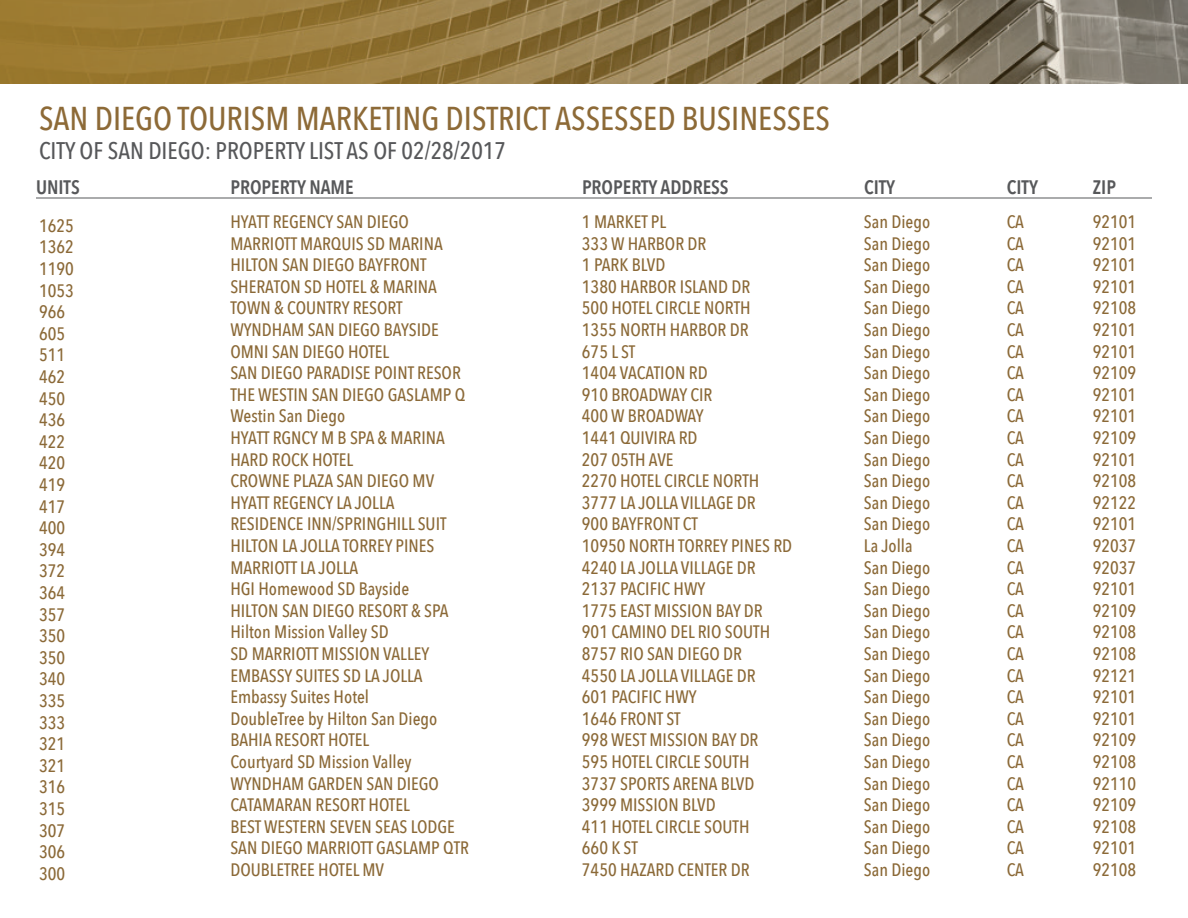
<style>
.page{position:relative;width:1188px;height:918px;background:#fff}
.page>*{position:absolute;margin:0;border:0;box-sizing:border-box;transform-origin:0 0}
.t1{font:500 33px "Avenir Next Condensed";color:#8d6a37}
.t2{font:500 24px "Avenir Next Condensed";color:#57585a}
.t3{font:600 19.5px "Avenir Next Condensed";color:#57585a}
.t4{font:500 18px/21.6px "Avenir Next Condensed";color:#8b6937}
</style>
<div class="page">
<img style="left:0;top:0;width:1188px;height:83px">
<hr style="left:36px;top:198px;width:1116px;height:1px;background:#57585a">
<h1 class="t1" style="left:39px;top:98px;width:793px">SAN DIEGO TOURISM MARKETING DISTRICT ASSESSED BUSINESSES</h1>
<h2 class="t2" style="left:39px;top:136px;width:469px">CITY OF SAN DIEGO: PROPERTY LIST AS OF 02/28/2017</h2>
<p class="t3" style="left:36px;top:170px;width:45px">UNITS</p>
<p class="t3" style="left:230px;top:170px;width:125px">PROPERTY NAME</p>
<p class="t3" style="left:582px;top:170px;width:148px">PROPERTY ADDRESS</p>
<p class="t3" style="left:864px;top:170px;width:33px">CITY</p>
<p class="t3" style="left:1007px;top:170px;width:33px">CITY</p>
<p class="t3" style="left:1093px;top:170px;width:25px">ZIP</p>
<p class="t4" style="left:39px;top:215px;width:36px">1625<br>1362<br>1190<br>1053<br>966<br>605<br>511<br>462<br>450<br>436<br>422<br>420<br>419<br>417<br>400<br>394<br>372<br>364<br>357<br>350<br>350<br>340<br>335<br>333<br>321<br>321<br>316<br>315<br>307<br>306<br>300</p>
<p class="t4" style="left:230px;top:211px;width:240px">HYATT REGENCY SAN DIEGO<br>MARRIOTT MARQUIS SD MARINA<br>HILTON SAN DIEGO BAYFRONT<br>SHERATON SD HOTEL &amp; MARINA<br>TOWN &amp; COUNTRY RESORT<br>WYNDHAM SAN DIEGO BAYSIDE<br>OMNI SAN DIEGO HOTEL<br>SAN DIEGO PARADISE POINT RESOR<br>THE WESTIN SAN DIEGO GASLAMP Q<br>Westin San Diego<br>HYATT RGNCY M B SPA &amp; MARINA<br>HARD ROCK HOTEL<br>CROWNE PLAZA SAN DIEGO MV<br>HYATT REGENCY LA JOLLA<br>RESIDENCE INN/SPRINGHILL SUIT<br>HILTON LA JOLLA TORREY PINES<br>MARRIOTT LA JOLLA<br>HGI Homewood SD Bayside<br>HILTON SAN DIEGO RESORT &amp; SPA<br>Hilton Mission Valley SD<br>SD MARRIOTT MISSION VALLEY<br>EMBASSY SUITES SD LA JOLLA<br>Embassy Suites Hotel<br>DoubleTree by Hilton San Diego<br>BAHIA RESORT HOTEL<br>Courtyard SD Mission Valley<br>WYNDHAM GARDEN SAN DIEGO<br>CATAMARAN RESORT HOTEL<br>BEST WESTERN SEVEN SEAS LODGE<br>SAN DIEGO MARRIOTT GASLAMP QTR<br>DOUBLETREE HOTEL MV</p>
<p class="t4" style="left:582px;top:211px;width:212px">1 MARKET PL<br>333 W HARBOR DR<br>1 PARK BLVD<br>1380 HARBOR ISLAND DR<br>500 HOTEL CIRCLE NORTH<br>1355 NORTH HARBOR DR<br>675 L ST<br>1404 VACATION RD<br>910 BROADWAY CIR<br>400 W BROADWAY<br>1441 QUIVIRA RD<br>207 05TH AVE<br>2270 HOTEL CIRCLE NORTH<br>3777 LA JOLLA VILLAGE DR<br>900 BAYFRONT CT<br>10950 NORTH TORREY PINES RD<br>4240 LA JOLLA VILLAGE DR<br>2137 PACIFIC HWY<br>1775 EAST MISSION BAY DR<br>901 CAMINO DEL RIO SOUTH<br>8757 RIO SAN DIEGO DR<br>4550 LA JOLLA VILLAGE DR<br>601 PACIFIC HWY<br>1646 FRONT ST<br>998 WEST MISSION BAY DR<br>595 HOTEL CIRCLE SOUTH<br>3737 SPORTS ARENA BLVD<br>3999 MISSION BLVD<br>411 HOTEL CIRCLE SOUTH<br>660 K ST<br>7450 HAZARD CENTER DR</p>
<p class="t4" style="left:864px;top:211px;width:68px">San Diego<br>San Diego<br>San Diego<br>San Diego<br>San Diego<br>San Diego<br>San Diego<br>San Diego<br>San Diego<br>San Diego<br>San Diego<br>San Diego<br>San Diego<br>San Diego<br>San Diego<br>La Jolla<br>San Diego<br>San Diego<br>San Diego<br>San Diego<br>San Diego<br>San Diego<br>San Diego<br>San Diego<br>San Diego<br>San Diego<br>San Diego<br>San Diego<br>San Diego<br>San Diego<br>San Diego</p>
<p class="t4" style="left:1007px;top:211px;width:19px;text-align:justify">CA CA CA CA CA CA CA CA CA CA CA CA CA CA CA CA CA CA CA CA CA CA CA CA CA CA CA CA CA CA CA</p>
<p class="t4" style="left:1093px;top:211px;width:45px;text-align:justify">92101<br>92101<br>92101<br>92101<br>92108<br>92101<br>92101<br>92109<br>92101<br>92101<br>92109<br>92101<br>92108<br>92122<br>92101<br>92037<br>92037<br>92101<br>92109<br>92108<br>92108<br>92121<br>92101<br>92101<br>92109<br>92108<br>92110<br>92109<br>92108<br>92101<br>92108</p>
</div>
